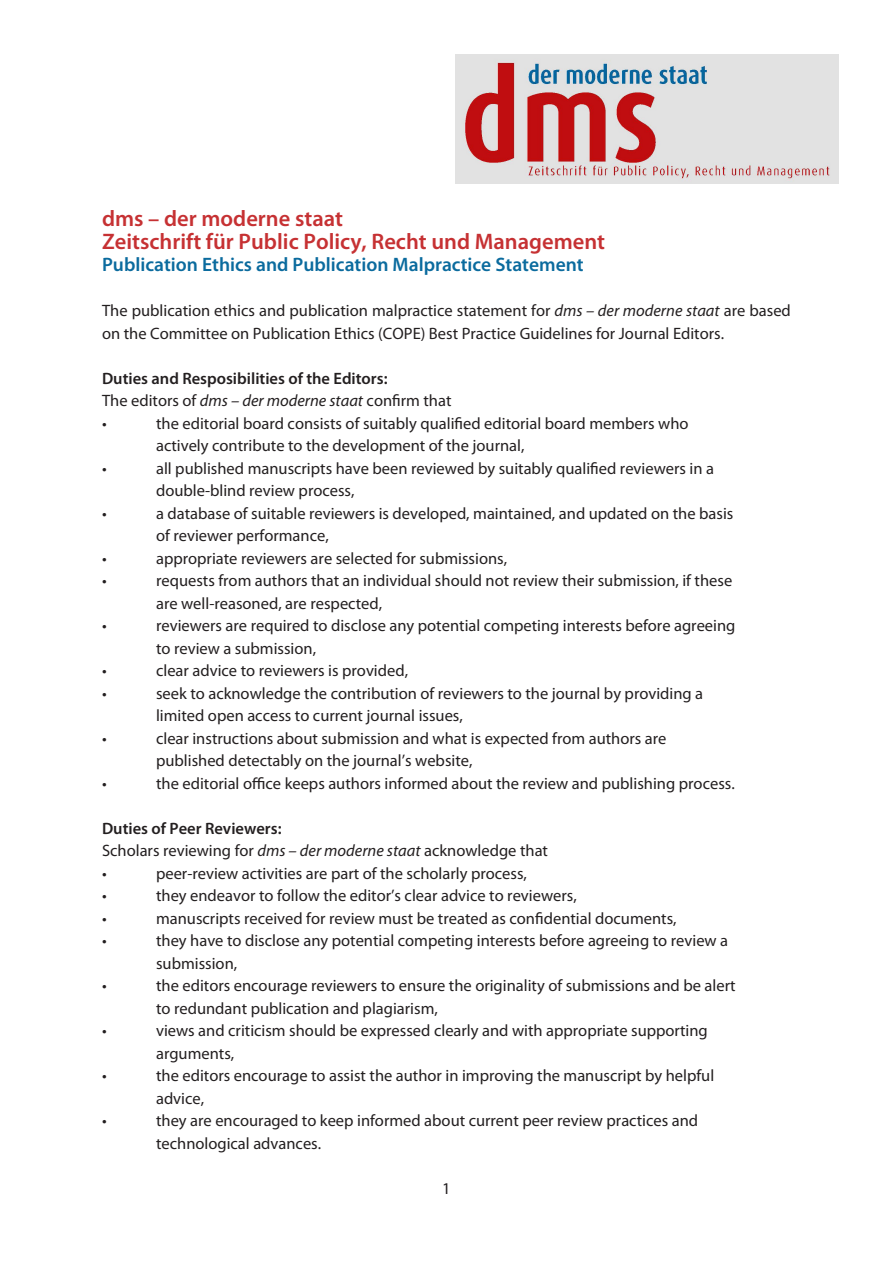
<style>
.page{position:relative;width:893px;height:1263px;background:#fff}
.page>*{position:absolute;margin:0;border:0;box-sizing:border-box;transform-origin:0 0}
.t1{font:600 22.5px "Myriad Pro";color:#c63133}
.t2{font:600 19.5px "Myriad Pro";color:#0b6b9e}
.t3{font:16.5px/22.5px "Myriad Pro";color:#231f20}
.t4{font:600 16.5px "Myriad Pro";color:#231f20}
.s1{font-style:italic}
</style>
<div class="page">
<img style="left:455px;top:54px;width:384px;height:129px">
<p class="t1" style="left:102px;top:204px;width:242px">dms – der moderne staat</p>
<p class="t1" style="left:102px;top:227px;width:505px">Zeitschrift für Public Policy, Recht und Management</p>
<p class="t2" style="left:102px;top:252px;width:483px">Publication Ethics and Publication Malpractice Statement</p>
<p class="t3" style="left:102px;top:299px;width:690px">The publication ethics and publication malpractice statement for <span class="s1">dms – der moderne staat</span> are based on the Committee on Publication Ethics (COPE) Best Practice Guidelines for Journal Editors.</p>
<p class="t4" style="left:102px;top:368px;width:287px">Duties and Resposibilities of the Editors:</p>
<p class="t3" style="left:102px;top:389px;width:351px">The editors of <span class="s1">dms – der moderne staat</span> confirm that</p>
<p class="t3" style="left:102px;top:412px;width:6px">•</p>
<p class="t3" style="left:156px;top:412px;width:534px">the editorial board consists of suitably qualified editorial board members who</p>
<p class="t3" style="left:156px;top:434px;width:370px">actively contribute to the development of the journal,</p>
<p class="t3" style="left:102px;top:457px;width:6px">•</p>
<p class="t3" style="left:156px;top:457px;width:559px">all published manuscripts have been reviewed by suitably qualified reviewers in a double-blind review process,</p>
<p class="t3" style="left:102px;top:502px;width:6px">•</p>
<p class="t3" style="left:156px;top:502px;width:579px">a database of suitable reviewers is developed, maintained, and updated on the basis of reviewer performance,</p>
<p class="t3" style="left:102px;top:547px;width:6px">•</p>
<p class="t3" style="left:156px;top:547px;width:353px">appropriate reviewers are selected for submissions,</p>
<p class="t3" style="left:102px;top:569px;width:6px">•</p>
<p class="t3" style="left:156px;top:569px;width:578px">requests from authors that an individual should not review their submission, if these are well-reasoned, are respected,</p>
<p class="t3" style="left:102px;top:614px;width:6px">•</p>
<p class="t3" style="left:156px;top:614px;width:581px">reviewers are required to disclose any potential competing interests before agreeing to review a submission,</p>
<p class="t3" style="left:102px;top:659px;width:6px">•</p>
<p class="t3" style="left:156px;top:659px;width:254px">clear advice to reviewers is provided,</p>
<p class="t3" style="left:102px;top:682px;width:6px">•</p>
<p class="t3" style="left:156px;top:682px;width:549px">seek to acknowledge the contribution of reviewers to the journal by providing a</p>
<p class="t3" style="left:156px;top:704px;width:308px">limited open access to current journal issues,</p>
<p class="t3" style="left:102px;top:727px;width:6px">•</p>
<p class="t3" style="left:156px;top:727px;width:512px">clear instructions about submission and what is expected from authors are</p>
<p class="t3" style="left:156px;top:749px;width:318px">published detectably on the journal’s website,</p>
<p class="t3" style="left:102px;top:772px;width:6px">•</p>
<p class="t3" style="left:156px;top:772px;width:580px">the editorial office keeps authors informed about the review and publishing process.</p>
<p class="t4" style="left:102px;top:818px;width:181px">Duties of Peer Reviewers:</p>
<p class="t3" style="left:102px;top:839px;width:447px">Scholars reviewing for <span class="s1">dms – der moderne staat</span> acknowledge that</p>
<p class="t3" style="left:102px;top:862px;width:6px">•</p>
<p class="t3" style="left:156px;top:862px;width:372px">peer-review activities are part of the scholarly process,</p>
<p class="t3" style="left:102px;top:884px;width:6px">•</p>
<p class="t3" style="left:156px;top:884px;width:422px">they endeavor to follow the editor’s clear advice to reviewers,</p>
<p class="t3" style="left:102px;top:907px;width:6px">•</p>
<p class="t3" style="left:156px;top:907px;width:522px">manuscripts received for review must be treated as confidential documents,</p>
<p class="t3" style="left:102px;top:929px;width:6px">•</p>
<p class="t3" style="left:156px;top:929px;width:574px">they have to disclose any potential competing interests before agreeing to review a submission,</p>
<p class="t3" style="left:102px;top:974px;width:6px">•</p>
<p class="t3" style="left:156px;top:974px;width:581px">the editors encourage reviewers to ensure the originality of submissions and be alert to redundant publication and plagiarism,</p>
<p class="t3" style="left:102px;top:1019px;width:6px">•</p>
<p class="t3" style="left:156px;top:1019px;width:553px">views and criticism should be expressed clearly and with appropriate supporting arguments,</p>
<p class="t3" style="left:102px;top:1064px;width:6px">•</p>
<p class="t3" style="left:156px;top:1064px;width:560px">the editors encourage to assist the author in improving the manuscript by helpful advice,</p>
<p class="t3" style="left:102px;top:1109px;width:6px">•</p>
<p class="t3" style="left:156px;top:1109px;width:544px">they are encouraged to keep informed about current peer review practices and</p>
<p class="t3" style="left:156px;top:1132px;width:167px">technological advances.</p>
<p class="t3" style="left:442px;top:1177px;width:10px">1</p>
</div>
